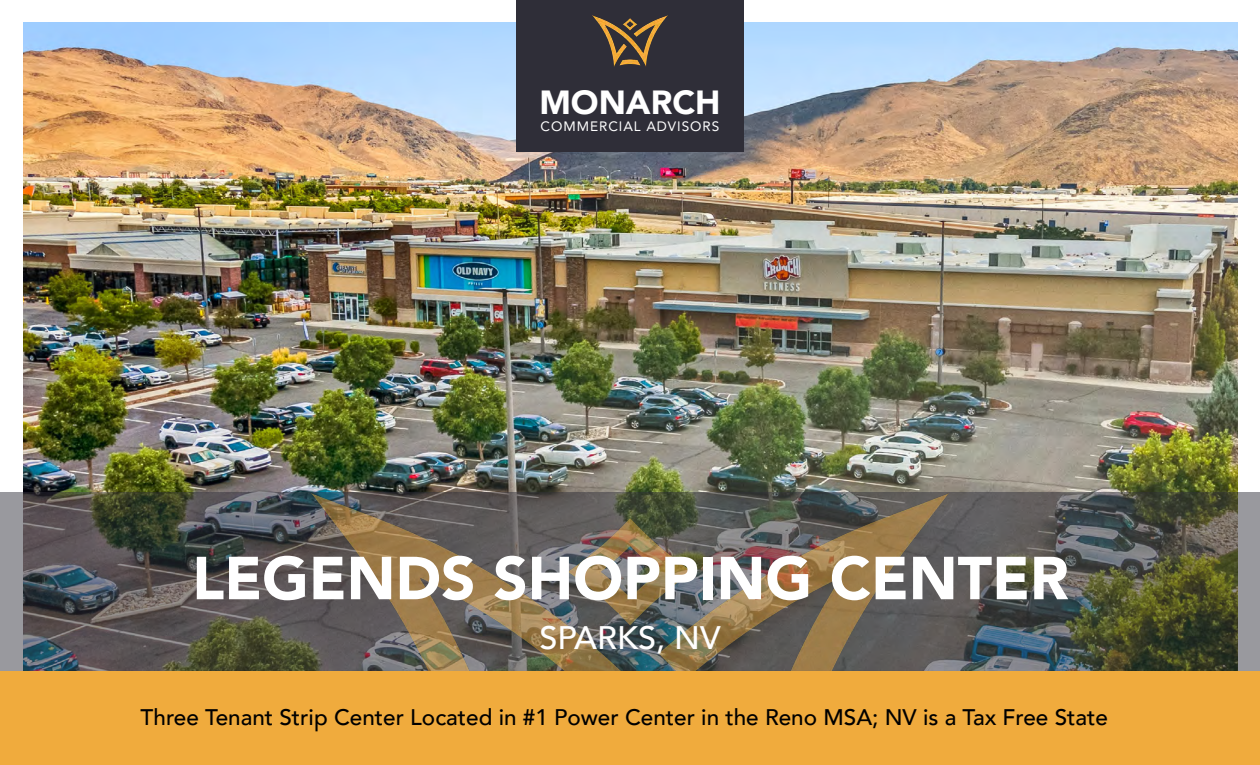
<style>
.page{position:relative;width:1260px;height:765px;background:#fff}
.page>*{position:absolute;margin:0;border:0;box-sizing:border-box;transform-origin:0 0}
.t1{font:900 60px "Avenir";color:#fff}
.t2{font:900 33.38px "Avenir";color:#fff}
.t3{font:500 32.5px "Avenir";color:#fff}
.t4{font:500 22.5px "Avenir";color:#000}
.t5{font:13.62px "Avenir";letter-spacing:.07em;color:#fff}
</style>
<div class="page">
<img style="left:23px;top:22px;width:1215px;height:470px">
<div style="left:516px;top:0;width:228px;height:151px;background:#2f2e38"></div>
<img style="left:593px;top:15px;width:74px;height:51px">
<img style="left:0;top:492px;width:1260px;height:180px">
<img style="left:312px;top:494px;width:636px;height:178px">
<div style="left:0;top:672px;width:1260px;height:93px;background:#f0ab3d"></div>
<h2 class="t2" style="left:539px;top:73px;width:183px">MONARCH</h2>
<p class="t5" style="left:541px;top:115px;width:180px">COMMERCIAL ADVISORS</p>
<h1 class="t1" style="left:192px;top:527px;width:878px">LEGENDS SHOPPING CENTER</h1>
<h3 class="t3" style="left:539px;top:610px;width:183px">SPARKS, NV</h3>
<p class="t4" style="left:141px;top:698px;width:969px">Three Tenant Strip Center Located in #1 Power Center in the Reno MSA; NV is a Tax Free State</p>
</div>
